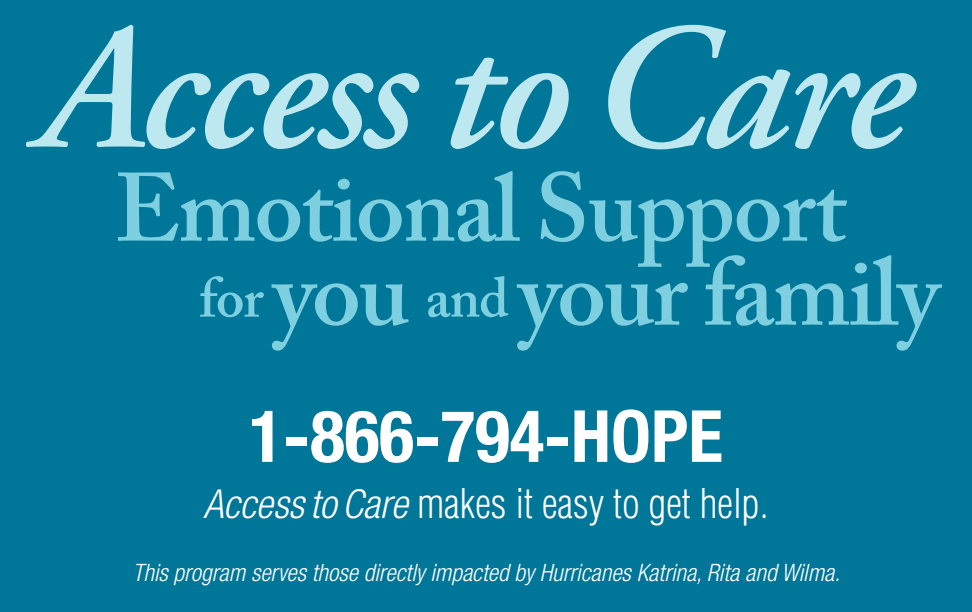
<style>
.page{position:relative;width:972px;height:612px;background:#007698}
.page>*{position:absolute;margin:0;border:0;box-sizing:border-box;transform-origin:0 0}
.t1{font:italic 600 180px "Adobe Garamond";letter-spacing:-.035em;color:#bee8f0}
.t2{font:600 96px/84px "Adobe Caslon Pro";letter-spacing:-.02em;color:#7ed0e0}
.t3{font:700 condensed 72px "Helvetica Neue";color:#fff}
.t4{font:300 condensed 40px "Helvetica";color:#fff}
.t5{font:italic 300 condensed 24px "Helvetica Neue";color:#fff}
.s1{font-size:56px}
.s2{font-family:"Helvetica Neue";font-style:italic}
</style>
<div class="page">
<h1 class="t1" style="left:30px;top:-9px;width:875px">Access to Care</h1>
<h2 class="t2" style="left:199px;top:165px;width:742px;text-indent:-85px">Emotional Support<br><span class="s1">for</span> you <span class="s1">and</span> your family</h2>
<h3 class="t3" style="left:249px;top:393px;width:475px">1-866-794-HOPE</h3>
<h3 class="t4" style="left:203px;top:480px;width:567px"><span class="s2">Access to Care</span> makes it easy to get help.</h3>
<p class="t5" style="left:133px;top:559px;width:709px">This program serves those directly impacted by Hurricanes Katrina, Rita and Wilma.</p>
</div>
